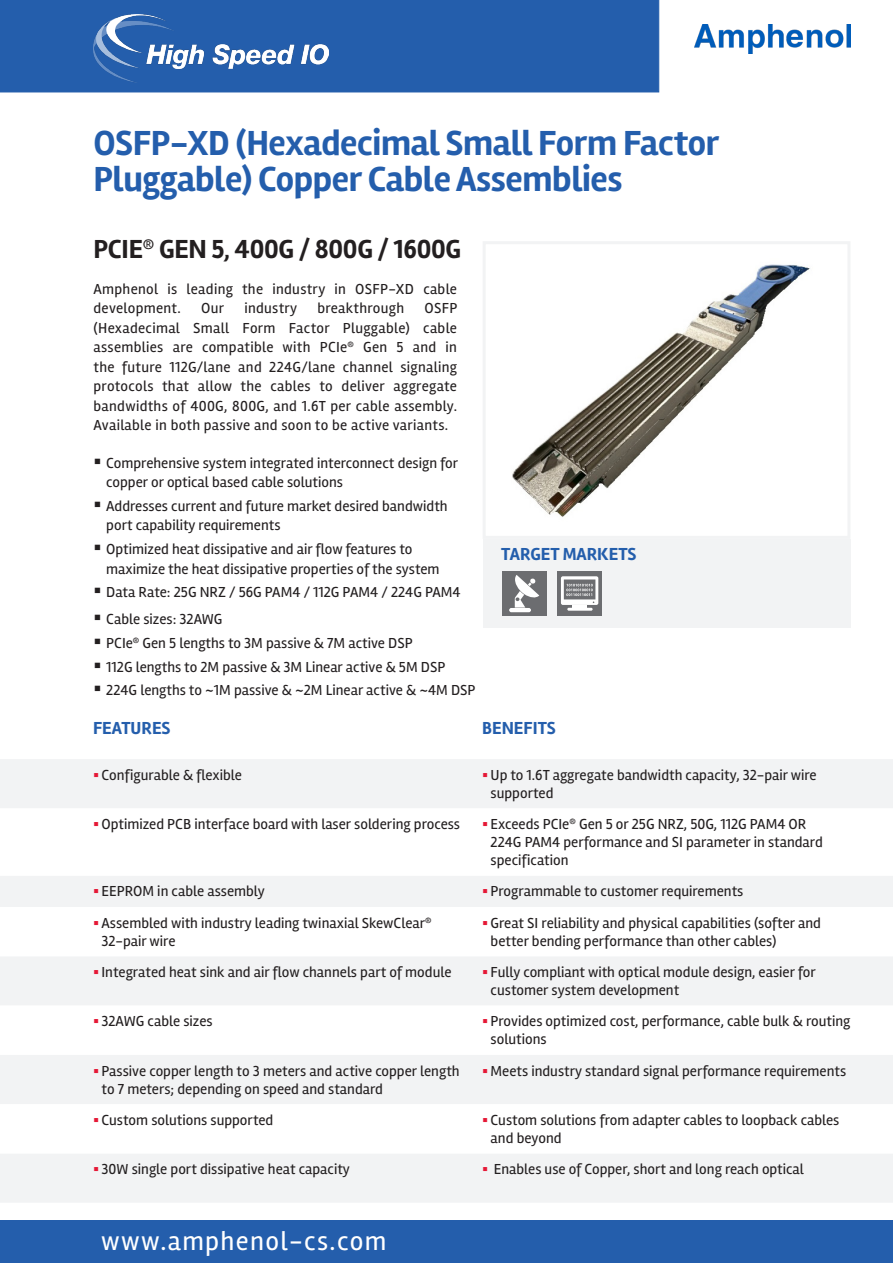
<style>
.page{position:relative;width:893px;height:1263px;background:#fff}
.page>*{position:absolute;margin:0;border:0;box-sizing:border-box;transform-origin:0 0}
.t1{font:700 36px/36px "Rambla";letter-spacing:-.01em;color:#245eac}
.t2{font:700 27px "Rambla";letter-spacing:-.01em;color:#231f20}
.t3{font:27px "Rambla";letter-spacing:.05em;color:#fff}
.t4{font:700 18px "Rambla";color:#245eac}
.t5{font:15px/18px "Rambla";color:#231f20}
.t6{font:15px/19.5px "Rambla";letter-spacing:.02em;color:#231f20}
.s1{color:#e51836}
</style>
<div class="page">
<div style="left:0;top:0;width:659px;height:92px;background:#245eac"></div>
<div style="left:0;top:1220px;width:893px;height:43px;background:#245eac"></div>
<img style="left:695px;top:24px;width:155px;height:30px">
<img style="left:94px;top:15px;width:234px;height:67px">
<div style="left:483px;top:539px;width:367px;height:88px;background:#f2f3f4"></div>
<div style="left:0;top:759px;width:893px;height:443px;background:#f2f3f4"></div>
<svg style="left:0;top:808px;width:893px;height:345px"></svg>
<div style="left:502px;top:571px;width:45px;height:45px;background:#6c6d70"></div>
<hr style="left:509px;top:608px;width:22px;height:4px;background:#fff;border-radius:2px">
<svg style="left:514px;top:575px;width:25px;height:33px"></svg>
<div style="left:557px;top:571px;width:45px;height:45px;background:#6c6d70"></div>
<hr style="left:567px;top:608px;width:26px;height:3px;background:#fff">
<svg style="left:561px;top:576px;width:37px;height:32px"></svg>
<img style="left:512px;top:264px;width:298px;height:253px">
<div style="left:483px;top:241px;width:367px;height:298px;border:3px solid #f2f3f4"></div>
<p class="t1" style="left:94px;top:125px;width:627px">OSFP-XD (Hexadecimal Small Form Factor<br>Pluggable) Copper Cable Assemblies</p>
<p class="t2" style="left:94px;top:233px;width:369px">PCIE<sup>®</sup> GEN 5, 400G / 800G / 1600G</p>
<p class="t6" style="left:94px;top:279px;width:365px">Amphenol is leading the industry in OSFP-XD cable development.</p>
<p class="t5" style="left:201px;top:299px;width:25px">Our</p>
<p class="t6" style="left:244px;top:299px;width:54px">industry</p>
<p class="t6" style="left:317px;top:299px;width:88px">breakthrough</p>
<p class="t5" style="left:94px;top:299px;width:365px;line-height:19.5px;text-align:justify;text-indent:331px">OSFP (Hexadecimal Small Form Factor Pluggable) cable assemblies are compatible with PCIe<sup>®</sup> Gen 5 and in the future 112G/lane and 224G/lane channel signaling protocols that allow the cables to deliver aggregate bandwidths of 400G, 800G, and 1.6T per cable assembly.<br>Available in both passive and soon to be active variants.</p>
<p class="t5" style="left:106px;top:453px;width:353px;line-height:19.5px;text-indent:-13px">▪ Comprehensive system integrated interconnect design for copper or optical based cable solutions</p>
<p class="t5" style="left:106px;top:496px;width:343px;line-height:19.5px;text-indent:-13px">▪ Addresses current and future market desired bandwidth port capability requirements</p>
<p class="t5" style="left:106px;top:539px;width:335px;line-height:19.5px;text-indent:-13px">▪ Optimized heat dissipative and air flow features to maximize the heat dissipative properties of the system</p>
<p class="t5" style="left:94px;top:583px;width:369px">▪ Data Rate: 25G NRZ / 56G PAM4 / 112G PAM4 / 224G PAM4</p>
<p class="t5" style="left:94px;top:610px;width:130px">▪ Cable sizes: 32AWG</p>
<p class="t5" style="left:94px;top:634px;width:321px">▪ PCIe<sup>®</sup> Gen 5 lengths to 3M passive &amp; 7M active DSP</p>
<p class="t5" style="left:94px;top:658px;width:353px">▪ 112G lengths to 2M passive &amp; 3M Linear active &amp; 5M DSP</p>
<p class="t5" style="left:94px;top:681px;width:383px">▪ 224G lengths to ~1M passive &amp; ~2M Linear active &amp; ~4M DSP</p>
<p class="t4" style="left:501px;top:544px;width:137px">TARGET MARKETS</p>
<p class="t4" style="left:93px;top:717px;width:79px">FEATURES</p>
<p class="t4" style="left:482px;top:717px;width:75px">BENEFITS</p>
<p class="t5" style="left:93px;top:766px;width:150px"><span class="s1">▪</span> Configurable &amp; flexible</p>
<p class="t5" style="left:491px;top:766px;width:328px;text-indent:-9px"><span class="s1">▪</span> Up to 1.6T aggregate bandwidth capacity, 32-pair wire supported</p>
<p class="t5" style="left:93px;top:815px;width:369px"><span class="s1">▪</span> Optimized PCB interface board with laser soldering process</p>
<p class="t5" style="left:491px;top:815px;width:334px;text-indent:-9px"><span class="s1">▪</span> Exceeds PCIe<sup>®</sup> Gen 5 or 25G NRZ, 50G, 112G PAM4 OR<br>224G PAM4 performance and SI parameter in standard specification</p>
<p class="t5" style="left:93px;top:882px;width:173px"><span class="s1">▪</span> EEPROM in cable assembly</p>
<p class="t5" style="left:482px;top:882px;width:263px"><span class="s1">▪</span> Programmable to customer requirements</p>
<p class="t5" style="left:102px;top:913px;width:332px;text-indent:-9px"><span class="s1">▪</span> Assembled with industry leading twinaxial SkewClear<sup>®<br></sup>32-pair wire</p>
<p class="t5" style="left:491px;top:913px;width:332px;text-indent:-9px"><span class="s1">▪</span> Great SI reliability and physical capabilities (softer and better bending performance than other cables)</p>
<p class="t5" style="left:93px;top:963px;width:360px"><span class="s1">▪</span> Integrated heat sink and air flow channels part of module</p>
<p class="t5" style="left:491px;top:963px;width:327px;text-indent:-9px"><span class="s1">▪</span> Fully compliant with optical module design, easier for customer system development</p>
<p class="t5" style="left:93px;top:1012px;width:121px"><span class="s1">▪</span> 32AWG cable sizes</p>
<p class="t5" style="left:491px;top:1012px;width:361px;text-indent:-9px"><span class="s1">▪</span> Provides optimized cost, performance, cable bulk &amp; routing solutions</p>
<p class="t5" style="left:102px;top:1061px;width:360px;text-indent:-9px"><span class="s1">▪</span> Passive copper length to 3 meters and active copper length to 7 meters; depending on speed and standard</p>
<p class="t5" style="left:482px;top:1061px;width:366px"><span class="s1">▪</span> Meets industry standard signal performance requirements</p>
<p class="t5" style="left:93px;top:1111px;width:182px"><span class="s1">▪</span> Custom solutions supported</p>
<p class="t5" style="left:491px;top:1111px;width:350px;text-indent:-9px"><span class="s1">▪</span> Custom solutions from adapter cables to loopback cables and beyond</p>
<p class="t5" style="left:93px;top:1160px;width:259px"><span class="s1">▪</span> 30W single port dissipative heat capacity</p>
<p class="t5" style="left:482px;top:1160px;width:323px"><span class="s1">▪</span> Enables use of Copper, short and long reach optical</p>
<h2 class="t3" style="left:101px;top:1224px;width:287px">www.amphenol-cs.com</h2>
</div>
